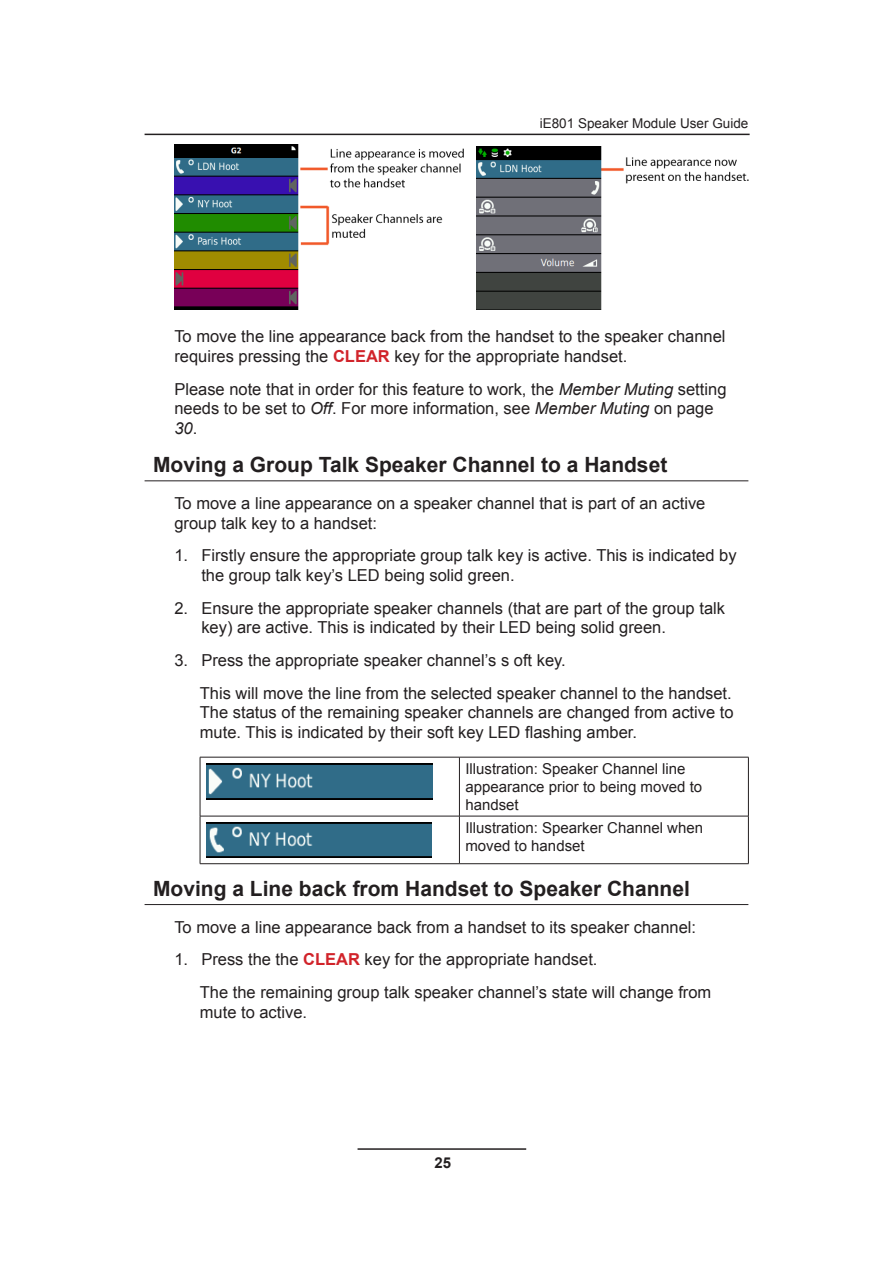
<style>
.page{position:relative;width:893px;height:1263px;background:#fff}
.page>*{position:absolute;margin:0;border:0;box-sizing:border-box;transform-origin:0 0}
.Heading_2{font:700 21px "Arial";color:#231f20}
.Body_Text_Indent{font:16.5px/19.8px "Arial";color:#231f20}
.Body_Text{font:16.5px/19.8px "Arial";color:#231f20}
.Body_Text_Long{font:15px/18px "Arial";color:#231f20}
.t1{font:700 15px "Arial";color:#231f20}
.t2{font:13.5px "Arial";color:#231f20}
.s1{font-weight:700;color:#d1232a}
.s2{font-style:italic}
</style>
<div class="page">
<hr style="left:145px;top:134px;width:605px;height:1px;background:#231f20">
<hr style="left:358px;top:1148px;width:168px;height:2px;background:#231f20">
<hr style="left:145px;top:481px;width:603px;height:1px;background:#231f20">
<hr style="left:145px;top:904px;width:603px;height:1px;background:#231f20">
<img style="left:174px;top:145px;width:289px;height:165px">
<img style="left:477px;top:147px;width:271px;height:163px">
<hr style="left:200px;top:757px;width:1px;height:59px;background:#231f20">
<hr style="left:459px;top:757px;width:1px;height:59px;background:#231f20">
<hr style="left:748px;top:757px;width:1px;height:59px;background:#231f20">
<hr style="left:200px;top:816px;width:259px;height:1px;background:#231f20">
<hr style="left:200px;top:816px;width:1px;height:47px;background:#231f20">
<hr style="left:459px;top:816px;width:1px;height:47px;background:#231f20">
<hr style="left:748px;top:816px;width:1px;height:47px;background:#231f20">
<hr style="left:200px;top:757px;width:259px;height:1px;background:#231f20">
<hr style="left:459px;top:757px;width:290px;height:1px;background:#231f20">
<hr style="left:459px;top:816px;width:290px;height:1px;background:#231f20">
<hr style="left:200px;top:863px;width:259px;height:1px;background:#231f20">
<hr style="left:459px;top:863px;width:290px;height:1px;background:#231f20">
<img style="left:206px;top:763px;width:227px;height:36px">
<img style="left:206px;top:822px;width:225px;height:36px">
<p class="t2" style="left:540px;top:115px;width:210px">iE801 Speaker Module User Guide</p>
<p class="Body_Text" style="left:174px;top:327px;width:553px">To move the line appearance back from the handset to the speaker channel requires pressing the <span class="s1">CLEAR</span> key for the appropriate handset.</p>
<p class="Body_Text" style="left:174px;top:379px;width:554px">Please note that in order for this feature to work, the <span class="s2">Member Muting</span> setting needs to be set to <span class="s2">Off</span>. For more information, see <span class="s2">Member Muting</span> on page<br><span class="s2">30</span>.</p>
<p class="Heading_2" style="left:153px;top:451px;width:516px">Moving a Group Talk Speaker Channel to a Handset</p>
<p class="Body_Text" style="left:174px;top:493px;width:533px">To move a line appearance on a speaker channel that is part of an active group talk key to a handset:</p>
<p class="Body_Text_Indent" style="left:201px;top:546px;width:537px;text-indent:-27px">1. Firstly ensure the appropriate group talk key is active. This is indicated by the group talk key’s LED being solid green.</p>
<p class="Body_Text_Indent" style="left:201px;top:598px;width:525px;text-indent:-27px">2. Ensure the appropriate speaker channels (that are part of the group talk key) are active. This is indicated by their LED being solid green.</p>
<p class="Body_Text_Indent" style="left:174px;top:650px;width:393px">3. Press the appropriate speaker channel’s s oft key.</p>
<p class="Body_Text_Indent" style="left:200px;top:683px;width:535px;text-align:justify">This will move the line from the selected speaker channel to the handset.<br>The status of the remaining speaker channels are changed from active to mute. This is indicated by their soft key LED flashing amber.</p>
<p class="Body_Text_Long" style="left:465px;top:760px;width:238px">Illustration: Speaker Channel line appearance prior to being moved to handset</p>
<p class="Body_Text_Long" style="left:465px;top:819px;width:239px">Illustration: Spearker Channel when moved to handset</p>
<p class="Heading_2" style="left:153px;top:874px;width:538px">Moving a Line back from Handset to Speaker Channel</p>
<p class="Body_Text" style="left:174px;top:917px;width:523px">To move a line appearance back from a handset to its speaker channel:</p>
<p class="Body_Text_Indent" style="left:174px;top:950px;width:425px">1. Press the the <span class="s1">CLEAR</span> key for the appropriate handset.</p>
<p class="Body_Text_Indent" style="left:200px;top:982px;width:513px">The the remaining group talk speaker channel’s state will change from mute to active.</p>
<p class="t1" style="left:435px;top:1152px;width:18px">25</p>
</div>
